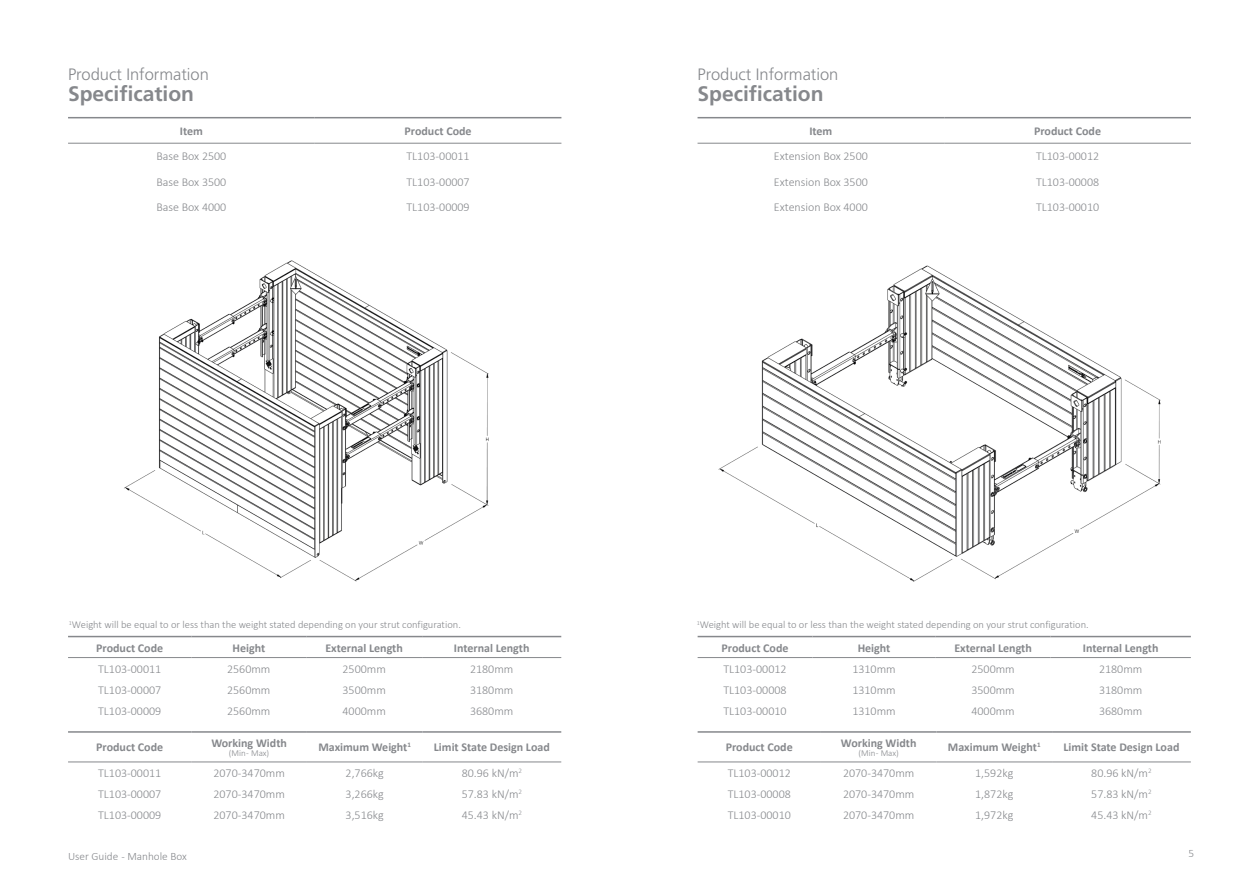
<style>
.page{position:relative;width:1259px;height:893px;background:#fff}
.page>*{position:absolute;margin:0;border:0;box-sizing:border-box;transform-origin:0 0}
.t1{font:700 21px "Frutiger LT Std";color:#86888c}
.t2{font:300 16.5px "Frutiger LT Std";color:#86888c}
.t3{font:300 12px "Calibri";color:#86888c}
.t4{font:700 12px "Calibri";color:#86888c}
.t5{font:300 11.25px "Calibri";color:#86888c}
.t6{font:300 10.5px "Calibri";color:#86888c}
.t7{font:300 9px "Calibri";color:#86888c}
</style>
<div class="page">
<hr style="left:68px;top:117px;width:247px;height:1px;background:#86888c">
<hr style="left:315px;top:117px;width:246px;height:1px;background:#86888c">
<hr style="left:68px;top:143px;width:247px;height:1px;background:#86888c">
<hr style="left:315px;top:143px;width:246px;height:1px;background:#86888c">
<hr style="left:697px;top:117px;width:247px;height:1px;background:#86888c">
<hr style="left:944px;top:117px;width:247px;height:1px;background:#86888c">
<hr style="left:697px;top:143px;width:247px;height:1px;background:#86888c">
<hr style="left:944px;top:143px;width:247px;height:1px;background:#86888c">
<hr style="left:68px;top:636px;width:123px;height:1px;background:#86888c">
<hr style="left:191px;top:636px;width:115px;height:1px;background:#86888c">
<hr style="left:306px;top:636px;width:116px;height:1px;background:#86888c">
<hr style="left:422px;top:636px;width:139px;height:1px;background:#86888c">
<hr style="left:68px;top:657px;width:123px;height:1px;background:#86888c">
<hr style="left:191px;top:657px;width:115px;height:1px;background:#86888c">
<hr style="left:306px;top:657px;width:116px;height:1px;background:#86888c">
<hr style="left:422px;top:657px;width:139px;height:1px;background:#86888c">
<img style="left:124px;top:260px;width:365px;height:322px">
<img style="left:718px;top:265px;width:443px;height:317px">
<hr style="left:68px;top:731px;width:123px;height:2px;background:#86888c">
<hr style="left:191px;top:731px;width:116px;height:2px;background:#86888c">
<hr style="left:307px;top:731px;width:115px;height:2px;background:#86888c">
<hr style="left:422px;top:731px;width:139px;height:2px;background:#86888c">
<hr style="left:68px;top:762px;width:123px;height:1px;background:#86888c">
<hr style="left:191px;top:762px;width:116px;height:1px;background:#86888c">
<hr style="left:307px;top:762px;width:115px;height:1px;background:#86888c">
<hr style="left:422px;top:762px;width:139px;height:1px;background:#86888c">
<hr style="left:697px;top:731px;width:124px;height:2px;background:#86888c">
<hr style="left:821px;top:731px;width:115px;height:2px;background:#86888c">
<hr style="left:936px;top:731px;width:116px;height:2px;background:#86888c">
<hr style="left:1052px;top:731px;width:138px;height:2px;background:#86888c">
<hr style="left:697px;top:762px;width:124px;height:1px;background:#86888c">
<hr style="left:821px;top:762px;width:115px;height:1px;background:#86888c">
<hr style="left:936px;top:762px;width:116px;height:1px;background:#86888c">
<hr style="left:1052px;top:762px;width:138px;height:1px;background:#86888c">
<hr style="left:697px;top:636px;width:115px;height:1px;background:#86888c">
<hr style="left:812px;top:636px;width:123px;height:1px;background:#86888c">
<hr style="left:935px;top:636px;width:115px;height:1px;background:#86888c">
<hr style="left:1050px;top:636px;width:140px;height:1px;background:#86888c">
<hr style="left:697px;top:657px;width:115px;height:1px;background:#86888c">
<hr style="left:812px;top:657px;width:123px;height:1px;background:#86888c">
<hr style="left:935px;top:657px;width:115px;height:1px;background:#86888c">
<hr style="left:1050px;top:657px;width:140px;height:1px;background:#86888c">
<h2 class="t2" style="left:68px;top:65px;width:142px">Product Information</h2>
<h1 class="t1" style="left:68px;top:82px;width:128px">Specification</h1>
<p class="t4" style="left:180px;top:122px;width:25px">Item</p>
<p class="t4" style="left:404px;top:122px;width:69px">Product Code</p>
<p class="t3" style="left:156px;top:149px;width:71px">Base Box 2500</p>
<p class="t3" style="left:406px;top:149px;width:65px">TL103-00011</p>
<p class="t3" style="left:156px;top:175px;width:71px">Base Box 3500</p>
<p class="t3" style="left:406px;top:175px;width:65px">TL103-00007</p>
<p class="t3" style="left:156px;top:200px;width:71px">Base Box 4000</p>
<p class="t3" style="left:406px;top:200px;width:65px">TL103-00009</p>
<h2 class="t2" style="left:697px;top:65px;width:142px">Product Information</h2>
<h1 class="t1" style="left:697px;top:82px;width:128px">Specification</h1>
<p class="t4" style="left:809px;top:122px;width:25px">Item</p>
<p class="t4" style="left:1034px;top:122px;width:69px">Product Code</p>
<p class="t3" style="left:774px;top:149px;width:95px">Extension Box 2500</p>
<p class="t3" style="left:1036px;top:149px;width:65px">TL103-00012</p>
<p class="t3" style="left:774px;top:175px;width:95px">Extension Box 3500</p>
<p class="t3" style="left:1036px;top:175px;width:65px">TL103-00008</p>
<p class="t3" style="left:774px;top:200px;width:95px">Extension Box 4000</p>
<p class="t3" style="left:1036px;top:200px;width:65px">TL103-00010</p>
<p class="t6" style="left:69px;top:618px;width:393px"><sup>1</sup>Weight will be equal to or less than the weight stated depending on your strut configuration.</p>
<p class="t6" style="left:696px;top:618px;width:393px"><sup>1</sup>Weight will be equal to or less than the weight stated depending on your strut configuration.</p>
<p class="t4" style="left:96px;top:639px;width:69px">Product Code</p>
<p class="t4" style="left:232px;top:639px;width:34px">Height</p>
<p class="t4" style="left:325px;top:639px;width:79px">External Length</p>
<p class="t4" style="left:454px;top:639px;width:77px">Internal Length</p>
<p class="t3" style="left:98px;top:661px;width:65px">TL103-00011</p>
<p class="t3" style="left:227px;top:661px;width:45px">2560mm</p>
<p class="t3" style="left:342px;top:661px;width:45px">2500mm</p>
<p class="t3" style="left:470px;top:661px;width:45px">2180mm</p>
<p class="t3" style="left:98px;top:682px;width:65px">TL103-00007</p>
<p class="t3" style="left:227px;top:682px;width:45px">2560mm</p>
<p class="t3" style="left:342px;top:682px;width:45px">3500mm</p>
<p class="t3" style="left:470px;top:682px;width:45px">3180mm</p>
<p class="t3" style="left:98px;top:703px;width:65px">TL103-00009</p>
<p class="t3" style="left:227px;top:703px;width:45px">2560mm</p>
<p class="t3" style="left:342px;top:703px;width:45px">4000mm</p>
<p class="t3" style="left:470px;top:703px;width:45px">3680mm</p>
<p class="t4" style="left:721px;top:639px;width:69px">Product Code</p>
<p class="t4" style="left:857px;top:639px;width:34px">Height</p>
<p class="t4" style="left:954px;top:639px;width:79px">External Length</p>
<p class="t4" style="left:1083px;top:639px;width:77px">Internal Length</p>
<p class="t3" style="left:723px;top:661px;width:65px">TL103-00012</p>
<p class="t3" style="left:852px;top:661px;width:45px">1310mm</p>
<p class="t3" style="left:971px;top:661px;width:45px">2500mm</p>
<p class="t3" style="left:1099px;top:661px;width:45px">2180mm</p>
<p class="t3" style="left:723px;top:682px;width:65px">TL103-00008</p>
<p class="t3" style="left:852px;top:682px;width:45px">1310mm</p>
<p class="t3" style="left:971px;top:682px;width:45px">3500mm</p>
<p class="t3" style="left:1099px;top:682px;width:45px">3180mm</p>
<p class="t3" style="left:723px;top:703px;width:65px">TL103-00010</p>
<p class="t3" style="left:852px;top:703px;width:45px">1310mm</p>
<p class="t3" style="left:971px;top:703px;width:45px">4000mm</p>
<p class="t3" style="left:1099px;top:703px;width:45px">3680mm</p>
<p class="t4" style="left:96px;top:739px;width:69px">Product Code</p>
<p class="t4" style="left:211px;top:734px;width:77px">Working Width</p>
<p class="t7" style="left:229px;top:747px;width:42px">(Min - Max)</p>
<p class="t4" style="left:318px;top:739px;width:94px">Maximum Weight<sup>1</sup></p>
<p class="t4" style="left:434px;top:739px;width:117px">Limit State Design Load</p>
<p class="t4" style="left:726px;top:739px;width:69px">Product Code</p>
<p class="t4" style="left:841px;top:734px;width:77px">Working Width</p>
<p class="t7" style="left:858px;top:747px;width:42px">(Min - Max)</p>
<p class="t4" style="left:948px;top:739px;width:94px">Maximum Weight<sup>1</sup></p>
<p class="t4" style="left:1063px;top:739px;width:117px">Limit State Design Load</p>
<p class="t3" style="left:98px;top:765px;width:65px">TL103-00011</p>
<p class="t3" style="left:213px;top:765px;width:73px">2070-3470mm</p>
<p class="t3" style="left:346px;top:765px;width:40px">2,766kg</p>
<p class="t3" style="left:462px;top:765px;width:62px">80.96 kN/m<sup>2</sup></p>
<p class="t3" style="left:98px;top:786px;width:65px">TL103-00007</p>
<p class="t3" style="left:213px;top:786px;width:73px">2070-3470mm</p>
<p class="t3" style="left:346px;top:786px;width:40px">3,266kg</p>
<p class="t3" style="left:462px;top:786px;width:62px">57.83 kN/m<sup>2</sup></p>
<p class="t3" style="left:98px;top:807px;width:65px">TL103-00009</p>
<p class="t3" style="left:213px;top:807px;width:73px">2070-3470mm</p>
<p class="t3" style="left:346px;top:807px;width:40px">3,516kg</p>
<p class="t3" style="left:462px;top:807px;width:62px">45.43 kN/m<sup>2</sup></p>
<p class="t3" style="left:727px;top:765px;width:65px">TL103-00012</p>
<p class="t3" style="left:843px;top:765px;width:73px">2070-3470mm</p>
<p class="t3" style="left:975px;top:765px;width:40px">1,592kg</p>
<p class="t3" style="left:1091px;top:765px;width:62px">80.96 kN/m<sup>2</sup></p>
<p class="t3" style="left:727px;top:786px;width:65px">TL103-00008</p>
<p class="t3" style="left:843px;top:786px;width:73px">2070-3470mm</p>
<p class="t3" style="left:975px;top:786px;width:40px">1,872kg</p>
<p class="t3" style="left:1091px;top:786px;width:62px">57.83 kN/m<sup>2</sup></p>
<p class="t3" style="left:727px;top:807px;width:65px">TL103-00010</p>
<p class="t3" style="left:843px;top:807px;width:73px">2070-3470mm</p>
<p class="t3" style="left:975px;top:807px;width:40px">1,972kg</p>
<p class="t3" style="left:1091px;top:807px;width:62px">45.43 kN/m<sup>2</sup></p>
<p class="t5" style="left:68px;top:849px;width:120px">User Guide - Manhole Box</p>
<p class="t5" style="left:1188px;top:846px;width:7px">5</p>
</div>
